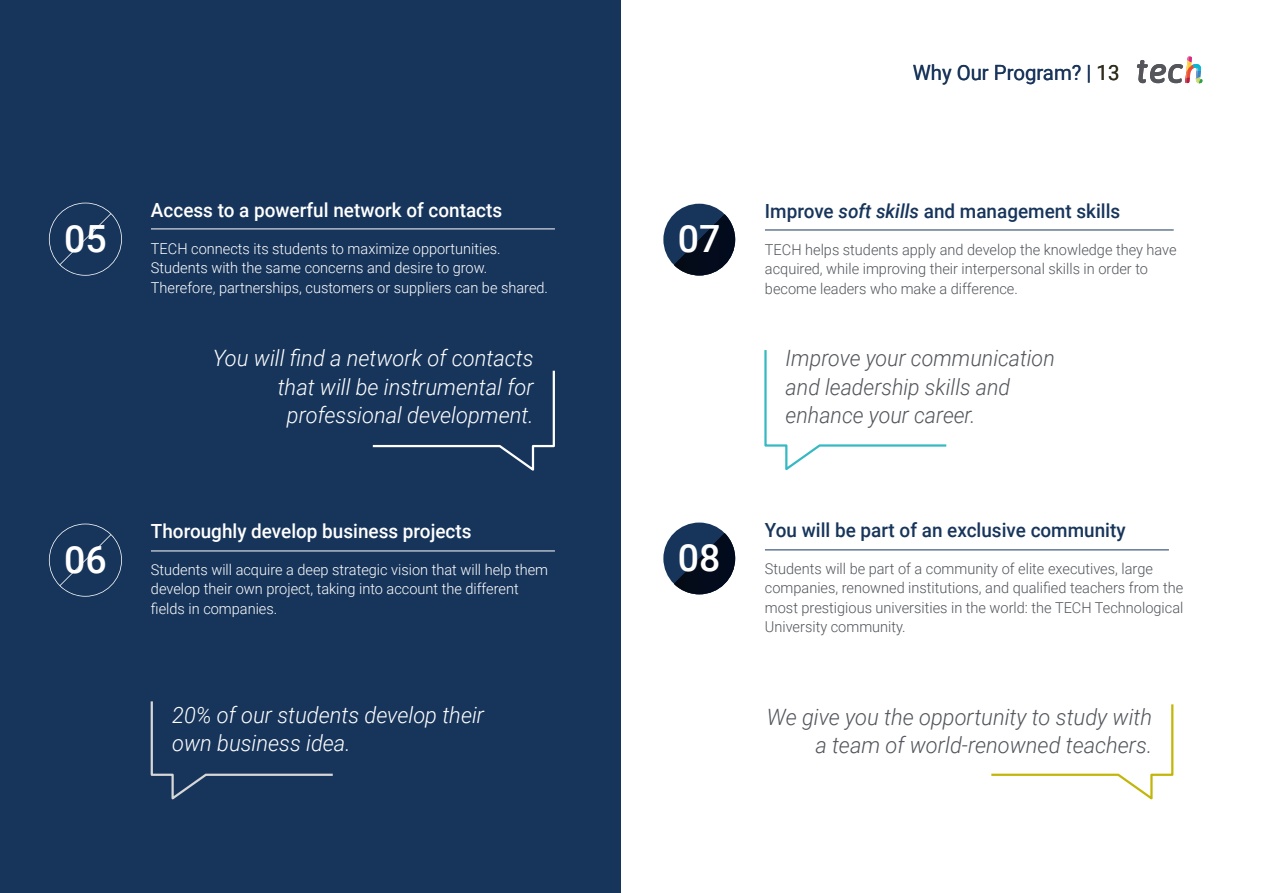
<style>
.page{position:relative;width:1263px;height:893px;background:#fff}
.page>*{position:absolute;margin:0;border:0;box-sizing:border-box;transform-origin:0 0}
.t1{font:500 37.5px "Roboto";color:#fff}
.t2{font:italic 300 22.5px/28.5px "Roboto";color:#fff;text-align:right}
.t3{font:italic 300 22.5px/28.5px "Roboto";color:#52555b;scale:.95 1}
.t4{font:italic 300 22.5px/28.5px "Roboto";color:#52555b;text-align:right}
.t5{font:21px "Roboto";color:#1a355c}
.t6{font:500 19.5px "Roboto";color:#17355b}
.t7{font:500 19.5px "Roboto";color:#fff}
.t8{font:300 15px/19.5px "Roboto";color:#52555b}
.t9{font:300 15px/19.5px "Roboto";color:#fff}
.s1{color:#312e20}
.s2{font-style:italic}
</style>
<div class="page">
<div style="left:0;top:0;width:621px;height:893px;background:#17355b"></div>
<hr style="left:151px;top:229px;width:404px;height:1px;background:#fff">
<hr style="left:765px;top:230px;width:409px;height:1px;background:#17355b">
<svg style="left:372px;top:370px;width:183px;height:101px"></svg>
<hr style="left:151px;top:551px;width:404px;height:1px;background:#fff">
<hr style="left:765px;top:549px;width:404px;height:1px;background:#17355b">
<svg style="left:150px;top:701px;width:183px;height:99px"></svg>
<svg style="left:49px;top:203px;width:73px;height:73px"></svg>
<svg style="left:49px;top:524px;width:73px;height:73px"></svg>
<svg style="left:764px;top:350px;width:183px;height:121px"></svg>
<svg style="left:991px;top:704px;width:183px;height:96px"></svg>
<div style="left:663px;top:204px;width:72px;height:71px;background:#17355b;border-radius:50%"></div>
<svg style="left:674px;top:214px;width:61px;height:61px"></svg>
<div style="left:663px;top:523px;width:72px;height:71px;background:#17355b;border-radius:50%"></div>
<svg style="left:674px;top:533px;width:61px;height:61px"></svg>
<svg style="left:1137px;top:57px;width:65px;height:27px"></svg>
<h1 class="t1" style="left:64px;top:212px;width:44px">05</h1>
<h1 class="t1" style="left:64px;top:533px;width:44px">06</h1>
<h3 class="t7" style="left:151px;top:197px;width:353px">Access to a powerful network of contacts</h3>
<p class="t9" style="left:151px;top:238px;width:399px">TECH connects its students to maximize opportunities.<br>Students with the same concerns and desire to grow.<br>Therefore, partnerships, customers or suppliers can be shared.</p>
<h2 class="t2" style="left:213px;top:343px;width:322px">You will find a network of contacts that will be instrumental for professional development.</h2>
<h3 class="t7" style="left:151px;top:518px;width:322px">Thoroughly develop business projects</h3>
<p class="t9" style="left:151px;top:559px;width:399px">Students will acquire a deep strategic vision that will help them develop their own project, taking into account the different fields in companies.</p>
<h2 class="t2" style="left:172px;top:699px;width:313px;text-align:left">20% of our students develop their own business idea.</h2>
<h3 class="t5" style="left:913px;top:58px;width:208px">Why Our Program? | <span class="s1">13</span></h3>
<h1 class="t1" style="left:678px;top:213px;width:44px">07</h1>
<h1 class="t1" style="left:678px;top:532px;width:44px">08</h1>
<h3 class="t6" style="left:765px;top:198px;width:357px">Improve <span class="s2">soft skills</span> and management skills</h3>
<p class="t8" style="left:765px;top:239px;width:413px">TECH helps students apply and develop the knowledge they have acquired, while improving their interpersonal skills in order to become leaders who make a difference.</p>
<h2 class="t3" style="left:786px;top:343px;width:285px">Improve your communication and leadership skills and enhance your career.</h2>
<h3 class="t6" style="left:765px;top:517px;width:362px">You will be part of an exclusive community</h3>
<p class="t8" style="left:765px;top:558px;width:420px">Students will be part of a community of elite executives, large companies, renowned institutions, and qualified teachers from the most prestigious universities in the world: the TECH Technological University community.</p>
<h2 class="t4" style="left:767px;top:701px;width:387px">We give you the opportunity to study with a team of world-renowned teachers.</h2>
</div>
